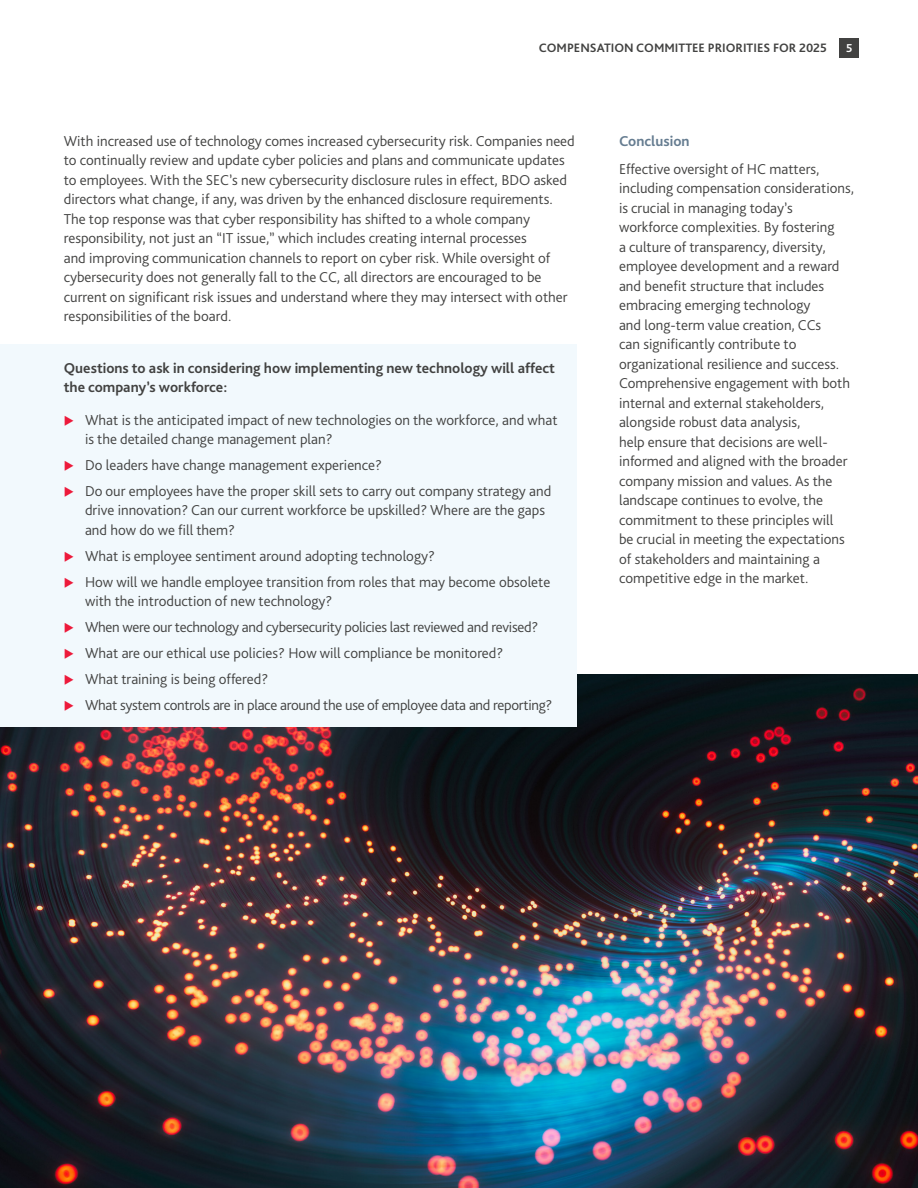
<style>
.page{position:relative;width:918px;height:1188px;background:#fff}
.page>*{position:absolute;margin:0;border:0;box-sizing:border-box;transform-origin:0 0}
.t1{font:300 15px/19.5px "Bliss Pro";color:#424241}
.t2{font:300 15px/26px "Bliss Pro";letter-spacing:-.02em;color:#424241}
.t3{font:700 15px/19.5px "Bliss Pro";color:#424241}
.t4{font:700 15px "Bliss Pro";color:#657c90}
.t5{font:700 12.75px "Bliss Pro";color:#424241}
.t6{font:700 12px "Bliss Pro";color:#fff}
</style>
<div class="page">
<img style="left:0;top:674px;width:918px;height:514px">
<div style="left:0;top:344px;width:577px;height:383px;background:#f2f9fd"></div>
<div style="left:840px;top:38px;width:19px;height:19px;background:#424241"></div>
<p class="t5" style="left:539px;top:40px;width:290px">COMPENSATION COMMITTEE PRIORITIES FOR 2025</p>
<p class="t6" style="left:846px;top:41px;width:8px">5</p>
<p class="t1" style="left:64px;top:131px;width:513px">With increased use of technology comes increased cybersecurity risk. Companies need to continually review and update cyber policies and plans and communicate updates to employees. With the SEC’s new cybersecurity disclosure rules in effect, BDO asked directors what change, if any, was driven by the enhanced disclosure requirements.<br>The top response was that cyber responsibility has shifted to a whole company responsibility, not just an “IT issue,” which includes creating internal processes<br>and improving communication channels to report on cyber risk. While oversight of cybersecurity does not generally fall to the CC, all directors are encouraged to be current on significant risk issues and understand where they may intersect with other responsibilities of the board.</p>
<p class="t4" style="left:619px;top:132px;width:72px">Conclusion</p>
<p class="t1" style="left:619px;top:159px;width:237px">Effective oversight of HC matters, including compensation considerations, is crucial in managing today’s workforce complexities. By fostering<br>a culture of transparency, diversity, employee development and a reward and benefit structure that includes embracing emerging technology<br>and long-term value creation, CCs<br>can significantly contribute to organizational resilience and success.<br>Comprehensive engagement with both internal and external stakeholders, alongside robust data analysis,<br>help ensure that decisions are well&shy;informed and aligned with the broader company mission and values. As the landscape continues to evolve, the commitment to these principles will<br>be crucial in meeting the expectations of stakeholders and maintaining a competitive edge in the market.</p>
<p class="t3" style="left:64px;top:358px;width:493px">Questions to ask in considering how implementing new technology will affect the company’s workforce:</p>
<p class="t1" style="left:85px;top:409px;width:474px">What is the anticipated impact of new technologies on the workforce, and what is the detailed change management plan?</p>
<p class="t1" style="left:85px;top:452px;width:468px;line-height:26px">Do leaders have change management experience?<br>Do our employees have the proper skill sets to carry out company strategy and</p>
<p class="t1" style="left:85px;top:500px;width:462px">drive innovation? Can our current workforce be upskilled? Where are the gaps and how do we fill them?</p>
<p class="t1" style="left:85px;top:542px;width:467px;line-height:26px">What is employee sentiment around adopting technology?<br>How will we handle employee transition from roles that may become obsolete</p>
<p class="t2" style="left:85px;top:588px;width:469px">with the introduction of new technology?<br>When were our technology and cybersecurity policies last reviewed and revised?<br>What are our ethical use policies? How will compliance be monitored?<br>What training is being offered?<br>What system controls are in place around the use of employee data and reporting?</p>
</div>
